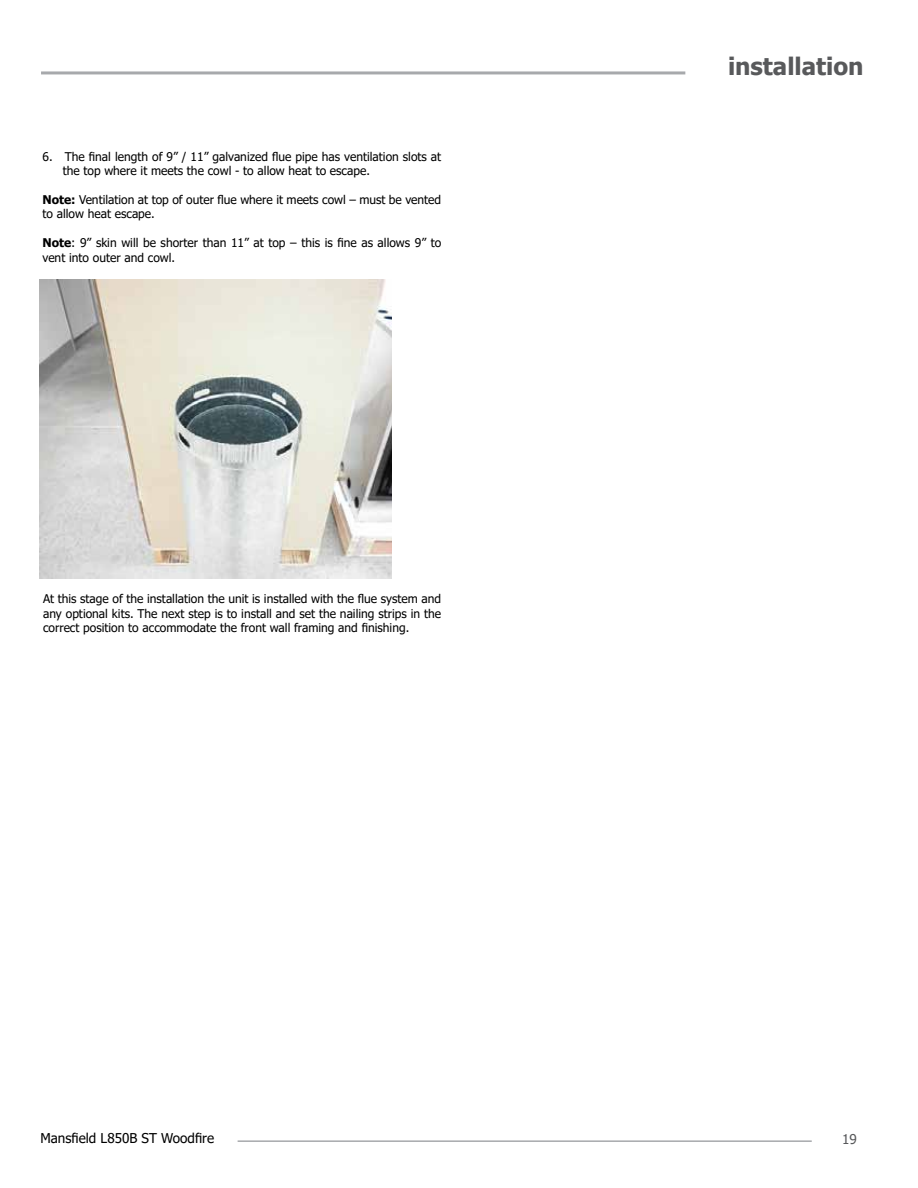
<style>
.page{position:relative;width:918px;height:1188px;background:#fff}
.page>*{position:absolute;margin:0;border:0;box-sizing:border-box;transform-origin:0 0}
.t1{font:700 24px "Tahoma";color:#58595b}
.t2{font:13.5px "Tahoma";color:#000}
.t3{font:13.5px "Tahoma";color:#58595b}
.t4{font:12px/14.4px "Tahoma";color:#000}
.s1{font-weight:700}
</style>
<div class="page">
<hr style="left:238px;top:1140px;width:574px;height:2px;background:#a7a9ac">
<hr style="left:41px;top:71px;width:644px;height:3px;background:#a7a9ac">
<img style="left:40px;top:279px;width:351px;height:300px">
<p class="t4" style="left:63px;top:150px;width:380px;text-indent:-20px">6. The final length of 9” / 11” galvanized flue pipe has ventilation slots at the top where it meets the cowl - to allow heat to escape.</p>
<p class="t4" style="left:42px;top:193px;width:400px"><span class="s1">Note:</span> Ventilation at top of outer flue where it meets cowl – must be vented to allow heat escape.</p>
<p class="t4" style="left:42px;top:236px;width:400px"><span class="s1">Note</span>: 9” skin will be shorter than 11” at top – this is fine as allows 9” to vent into outer and cowl.</p>
<p class="t4" style="left:43px;top:592px;width:400px;text-align:justify">At this stage of the installation the unit is installed with the flue system and any optional kits. The next step is to install and set the nailing strips in the correct position to accommodate the front wall framing and finishing.</p>
<h1 class="t1" style="left:728px;top:49px;width:137px">installation</h1>
<p class="t2" style="left:40px;top:1129px;width:175px">Mansfield L850B ST Woodfire</p>
<p class="t3" style="left:842px;top:1130px;width:16px">19</p>
</div>
